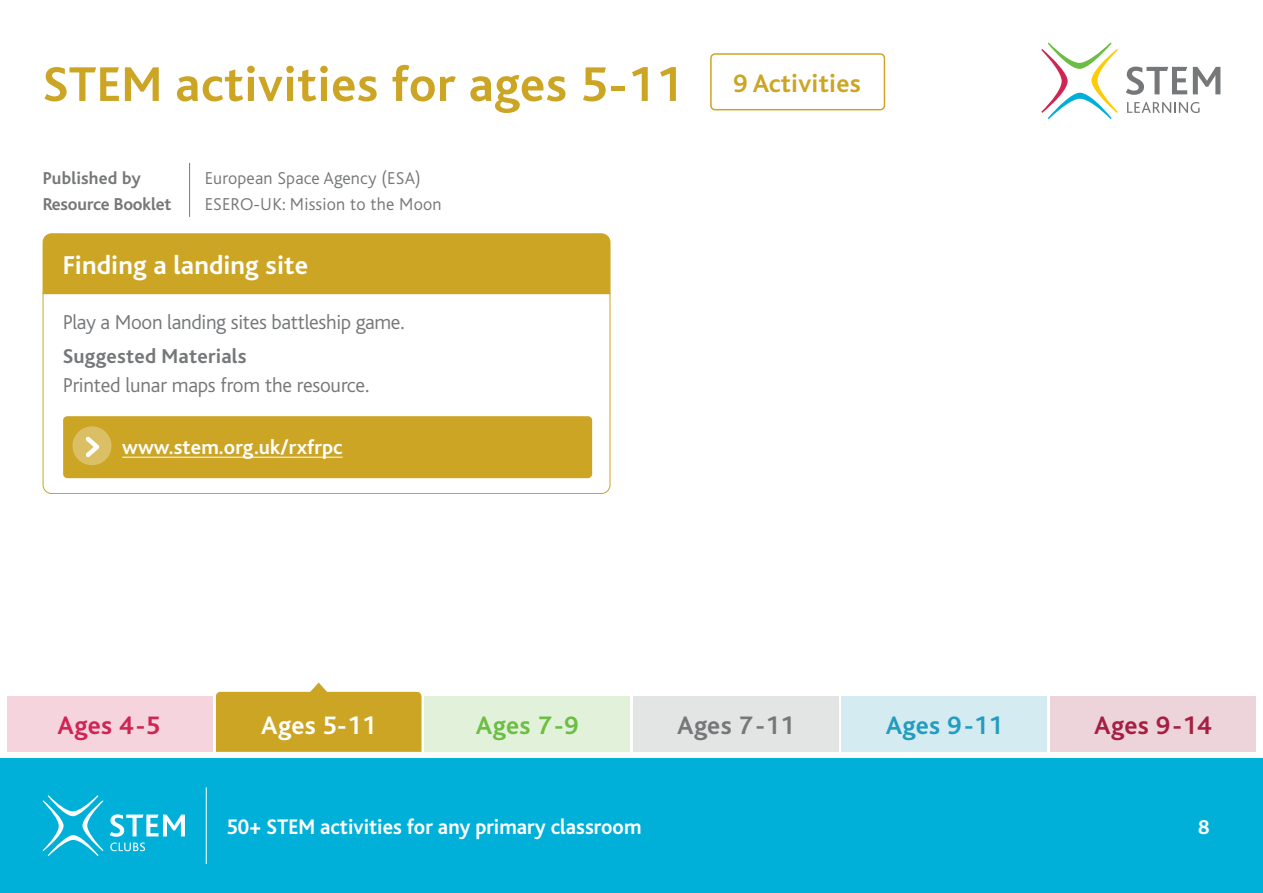
<style>
.page{position:relative;width:1263px;height:893px;background:#fff}
.page>*{position:absolute;margin:0;border:0;box-sizing:border-box;transform-origin:0 0}
.t1{font:700 51px "Bliss";letter-spacing:.01em;color:#cca524}
.t2{font:700 27px "Bliss";letter-spacing:.005em;color:#fff}
.t3{font:700 26.4px "Bliss";letter-spacing:.01em;color:#fff}
.t4{font:700 26.4px "Bliss";letter-spacing:.01em;color:#757779}
.t5{font:700 26.4px "Bliss";letter-spacing:.01em;color:#249cbe}
.t6{font:700 26.4px "Bliss";letter-spacing:.01em;color:#a51f43}
.t7{font:700 26.4px "Bliss";color:#cf2553}
.t8{font:700 26.4px "Bliss";color:#6cbe45}
.t9{font:700 22.05px "Bliss";color:#fff;scale:.95 1}
.t10{font:300 21px "Bliss";letter-spacing:-.015em;color:#757779}
.t11{font:700 21px "Bliss";letter-spacing:.005em;color:#fff}
.t12{font:700 21px "Bliss";letter-spacing:.01em;color:#757779}
.t13{font:300 18px "Bliss";letter-spacing:.01em;color:#757779}
.t14{font:700 18px "Bliss";letter-spacing:-.01em;color:#757779}
.t15{font:700 18px "Bliss";letter-spacing:.01em;color:#757779}
</style>
<div class="page">
<div style="left:710px;top:53px;width:175px;height:57px;border:2px solid #cca524;border-radius:4px"></div>
<svg style="left:42px;top:294px;width:569px;height:200px"></svg>
<div style="left:42px;top:233px;width:569px;height:61px;background:#cca524"></div>
<div style="left:63px;top:416px;width:529px;height:62px;background:#cca524;border-radius:4px"></div>
<hr style="left:122px;top:457px;width:221px;height:1px;background:#fff">
<hr style="left:189px;top:163px;width:1px;height:54px;background:#757779">
<div style="left:73px;top:427px;width:38px;height:37px;background:#dbbf65;border-radius:50%"></div>
<div style="left:72px;top:426px;width:39px;height:39px;border:2px solid #fff;border-radius:50%"></div>
<svg style="left:82px;top:436px;width:22px;height:25px"></svg>
<div style="left:0;top:758px;width:1263px;height:135px;background:#00b0d8"></div>
<svg style="left:110px;top:814px;width:75px;height:37px"></svg>
<svg style="left:43px;top:795px;width:60px;height:61px"></svg>
<hr style="left:206px;top:787px;width:1px;height:77px;background:#fff">
<svg style="left:1127px;top:102px;width:72px;height:11px"></svg>
<svg style="left:1126px;top:67px;width:61px;height:28px"></svg>
<svg style="left:1193px;top:67px;width:27px;height:27px"></svg>
<svg style="left:1041px;top:43px;width:77px;height:76px"></svg>
<div style="left:7px;top:696px;width:206px;height:56px;background:#f5d4dd"></div>
<div style="left:424px;top:696px;width:206px;height:56px;background:#e2f2da"></div>
<div style="left:633px;top:696px;width:205px;height:56px;background:#e3e4e4"></div>
<div style="left:842px;top:696px;width:205px;height:56px;background:#d4ebf2"></div>
<div style="left:1050px;top:696px;width:205px;height:56px;background:#edd3da"></div>
<svg style="left:216px;top:682px;width:205px;height:70px"></svg>
<h1 class="t1" style="left:43px;top:58px;width:820px">STEM activities for ages 5-11 <sup>9</sup> <sup>Activities</sup></h1>
<p class="t15" style="left:43px;top:169px;width:100px">Published by</p>
<p class="t13" style="left:205px;top:168px;width:218px">European Space Agency (ESA)</p>
<p class="t14" style="left:43px;top:194px;width:130px">Resource Booklet</p>
<p class="t13" style="left:205px;top:194px;width:238px">ESERO-UK: Mission to the Moon</p>
<p class="t2" style="left:63px;top:251px;width:247px">Finding a landing site</p>
<p class="t10" style="left:63px;top:311px;width:343px">Play a Moon landing sites battleship game.</p>
<p class="t12" style="left:63px;top:345px;width:185px">Suggested Materials</p>
<p class="t10" style="left:63px;top:374px;width:308px">Printed lunar maps from the resource.</p>
<p class="t11" style="left:122px;top:437px;width:222px">www.stem.org.uk/rxfrpc</p>
<p class="t7" style="left:58px;top:712px;width:104px">Ages 4 -5</p>
<p class="t3" style="left:261px;top:712px;width:116px">Ages 5-11</p>
<p class="t8" style="left:476px;top:712px;width:104px">Ages 7 -9</p>
<p class="t4" style="left:677px;top:712px;width:119px">Ages 7 -11</p>
<p class="t5" style="left:886px;top:712px;width:119px">Ages 9 -11</p>
<p class="t6" style="left:1094px;top:712px;width:119px">Ages 9 -14</p>
<p class="t9" style="left:226px;top:815px;width:438px">50+ STEM activities for any primary classroom</p>
<p class="t11" style="left:1198px;top:817px;width:13px">8</p>
</div>
